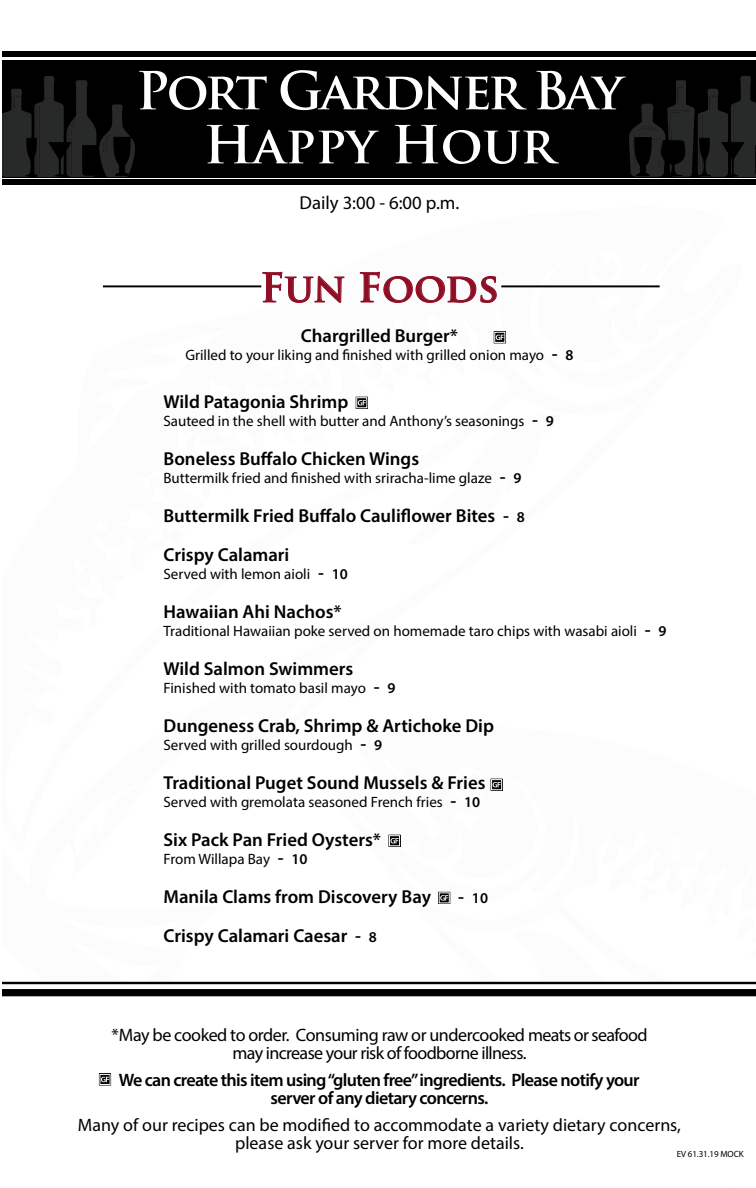
<style>
.page{position:relative;width:756px;height:1188px;background:#fff}
.page>*{position:absolute;margin:0;border:0;box-sizing:border-box;transform-origin:0 0}
.t1{font:700 51px/54px "Trajan Pro";letter-spacing:-.05em;color:#fff;text-align:center}
.t2{font:700 39px "Trajan Pro";color:#8f0e25}
.t3{font:600 18.75px/39px "Myriad Pro";color:#000}
.t4{font:18.75px "Myriad Pro";color:#000}
.t5{font:18px/18px "Myriad Pro";letter-spacing:-.015em;color:#000;text-align:center}
.t6{font:18px/18px "Myriad Pro";letter-spacing:-.035em;color:#000;text-align:center}
.t7{font:600 18px/18px "Myriad Pro";letter-spacing:-.035em;color:#000;text-align:center}
.t8{font:15px "Myriad Pro";color:#000}
.t9{font:600 15px "Myriad Pro";color:#000}
.t10{font:9px "Myriad Pro";letter-spacing:-.01em;color:#000}
.s1{font-weight:600;font-size:18.75px}
.s2{font-weight:600}
.s3{font-size:15px}
.s4{font-size:18.75px}
</style>
<div class="page">
<div style="left:0;top:60px;width:756px;height:117px;background:#000"></div>
<div style="left:0;top:52px;width:756px;height:5px;background:#000"></div>
<div style="left:0;top:180px;width:756px;height:5px;background:#000"></div>
<hr style="left:2px;top:982px;width:754px;height:2px;background:#000">
<div style="left:2px;top:989px;width:754px;height:7px;background:#000"></div>
<svg style="left:2px;top:76px;width:133px;height:101px"></svg>
<svg style="left:629px;top:76px;width:127px;height:101px"></svg>
<hr style="left:103px;top:285px;width:158px;height:2px;background:#000">
<svg style="left:262px;top:271px;width:82px;height:32px"></svg>
<svg style="left:358px;top:271px;width:302px;height:138px"></svg>
<svg style="left:253px;top:778px;width:444px;height:219px"></svg>
<svg style="left:2px;top:981px;width:193px;height:105px"></svg>
<hr style="left:0;top:0;width:2px;height:1134px;background:#fff">
<h1 class="t1" style="left:136px;top:64px;width:489px">Port Gardner Bay<br>Happy Hour</h1>
<p class="t4" style="left:300px;top:191px;width:161px">Daily 3:00 - 6:00 p.m.</p>
<h2 class="t2" style="left:260px;top:263px;width:240px">Fun Foods</h2>
<p class="t3" style="left:301px;top:316px;width:159px">Chargrilled Burger*</p>
<p class="t8" style="left:185px;top:346px;width:390px">Grilled to your liking and finished with grilled onion mayo <span class="s1">-</span> <span class="s2">8</span></p>
<p class="t3" style="left:164px;top:382px;width:186px">Wild Patagonia Shrimp</p>
<p class="t8" style="left:164px;top:412px;width:392px">Sauteed in the shell with butter and Anthony’s seasonings <span class="s1">-</span> <span class="s2">9</span></p>
<p class="t3" style="left:164px;top:439px;width:257px">Boneless Buffalo Chicken Wings</p>
<p class="t8" style="left:164px;top:469px;width:359px">Buttermilk fried and finished with sriracha-lime glaze <span class="s1">-</span> <span class="s2">9</span></p>
<p class="t3" style="left:164px;top:496px;width:363px">Buttermilk Fried Buffalo Cauliflower Bites - <span class="s3">8<br></span>Crispy Calamari</p>
<p class="t8" style="left:164px;top:565px;width:186px">Served with lemon aioli <span class="s1">-</span> <span class="s2">10</span></p>
<p class="t3" style="left:164px;top:592px;width:180px">Hawaiian Ahi Nachos*</p>
<p class="t8" style="left:164px;top:622px;width:505px">Traditional Hawaiian poke served on homemade taro chips with wasabi aioli <span class="s1">-</span> <span class="s2">9</span></p>
<p class="t3" style="left:164px;top:649px;width:191px">Wild Salmon Swimmers</p>
<p class="t8" style="left:164px;top:679px;width:233px">Finished with tomato basil mayo <span class="s1">-</span> <span class="s2">9</span></p>
<p class="t3" style="left:164px;top:706px;width:332px">Dungeness Crab, Shrimp &amp; Artichoke Dip</p>
<p class="t8" style="left:164px;top:736px;width:220px">Served with grilled sourdough <span class="s1">-</span> <span class="s2">9</span></p>
<p class="t3" style="left:164px;top:763px;width:324px">Traditional Puget Sound Mussels &amp; Fries</p>
<p class="t8" style="left:164px;top:793px;width:318px">Served with gremolata seasoned French fries <span class="s1">-</span> <span class="s2">10</span></p>
<p class="t3" style="left:164px;top:820px;width:219px">Six Pack Pan Fried Oysters*</p>
<p class="t8" style="left:164px;top:850px;width:146px">From Willapa Bay <span class="s1">-</span> <span class="s2">10</span></p>
<p class="t3" style="left:164px;top:877px;width:269px">Manila Clams from Discovery Bay</p>
<p class="t9" style="left:458px;top:889px;width:31px"><span class="s4">-</span> 10</p>
<p class="t3" style="left:164px;top:916px;width:215px">Crispy Calamari Caesar - <span class="s3">8</span></p>
<p class="t6" style="left:112px;top:1026px;width:537px">*May be cooked to order. Consuming raw or undercooked meats or seafood may increase your risk of foodborne illness.</p>
<p class="t7" style="left:119px;top:1071px;width:523px">We can create this item using “gluten free” ingredients. Please notify your server of any dietary concerns.</p>
<p class="t5" style="left:78px;top:1116px;width:605px">Many of our recipes can be modified to accommodate a variety dietary concerns, please ask your server for more details.</p>
<p class="t10" style="left:677px;top:1148px;width:68px">EV 61.31.19 MOCK</p>
</div>
